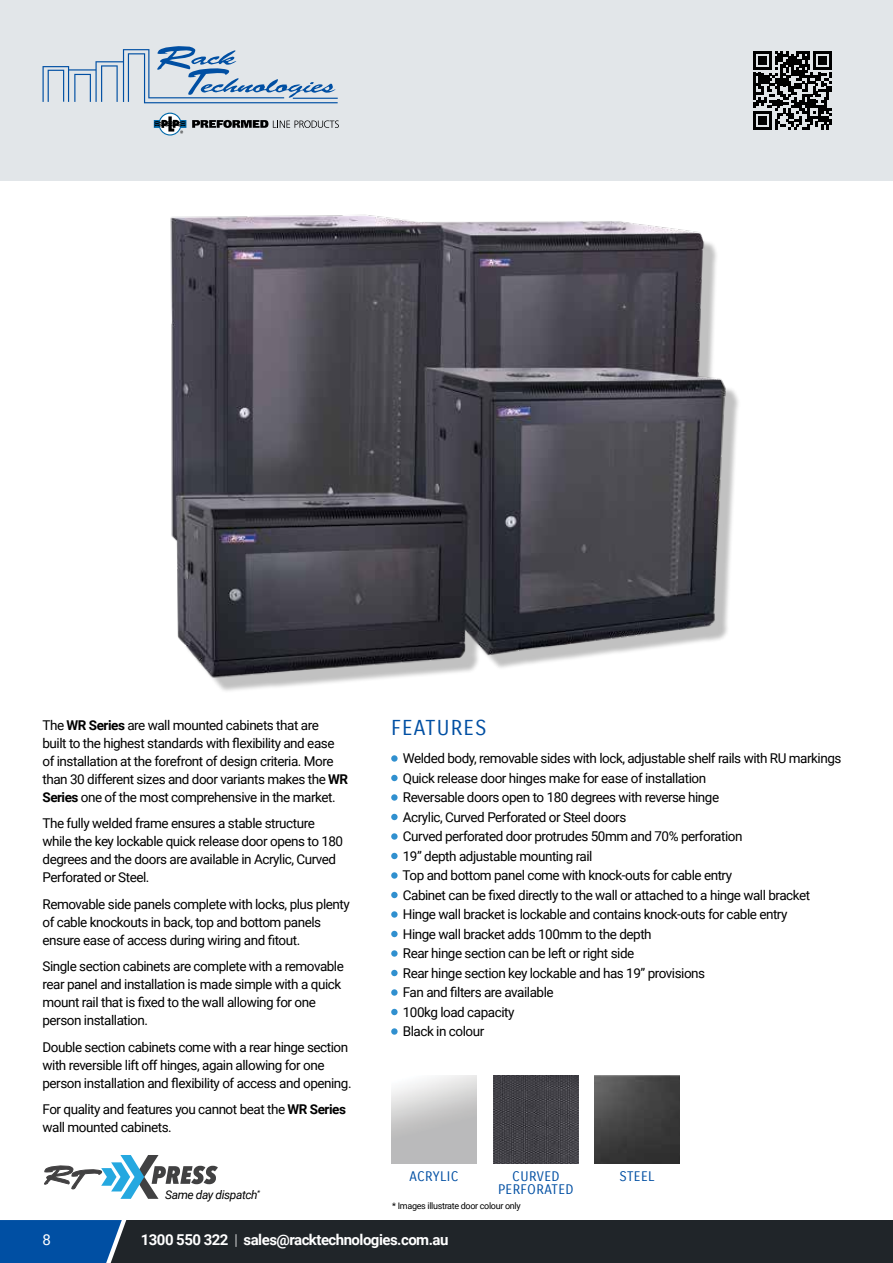
<style>
.page{position:relative;width:893px;height:1263px;background:#fff}
.page>*{position:absolute;margin:0;border:0;box-sizing:border-box;transform-origin:0 0}
.t1{font:21px "Carrois Gothic";letter-spacing:.055em;color:#004fa3}
.t2{font:700 15px "Roboto";letter-spacing:-.035em;color:#fff}
.t3{font:15px "Roboto";color:#fff}
.t4{font:13.5px/18px "Roboto";letter-spacing:-.035em;color:#000}
.t5{font:13.5px/13.5px "Carrois Gothic";letter-spacing:.03em;color:#004fa3;text-align:center}
.t6{font:italic 12px "Roboto";letter-spacing:-.035em;color:#000}
.t7{font:9px "Roboto";letter-spacing:-.035em;color:#000}
.s1{font-weight:700}
.s2{font-weight:300}
</style>
<div class="page">
<div style="left:0;top:1220px;width:893px;height:43px;background:#202529"></div>
<svg style="left:0;top:1220px;width:127px;height:43px;background:#0b529e"></svg>
<div style="left:0;top:0;width:893px;height:181px;background:#e2e6e9"></div>
<svg style="left:154px;top:113px;width:32px;height:23px"></svg>
<svg style="left:192px;top:120px;width:147px;height:8px"></svg>
<svg style="left:43px;top:46px;width:295px;height:57px"></svg>
<svg style="left:391px;top:755px;width:7px;height:7px"></svg>
<div style="left:391px;top:775px;width:7px;height:6px;background:#3090cf;border-radius:50%"></div>
<svg style="left:391px;top:794px;width:7px;height:7px"></svg>
<div style="left:391px;top:814px;width:7px;height:6px;background:#3090cf;border-radius:50%"></div>
<svg style="left:391px;top:833px;width:7px;height:7px"></svg>
<div style="left:391px;top:853px;width:7px;height:6px;background:#3090cf;border-radius:50%"></div>
<svg style="left:391px;top:872px;width:7px;height:7px"></svg>
<div style="left:391px;top:892px;width:7px;height:6px;background:#3090cf;border-radius:50%"></div>
<svg style="left:391px;top:911px;width:7px;height:7px"></svg>
<div style="left:391px;top:931px;width:7px;height:6px;background:#3090cf;border-radius:50%"></div>
<svg style="left:391px;top:950px;width:7px;height:7px"></svg>
<div style="left:391px;top:970px;width:7px;height:6px;background:#3090cf;border-radius:50%"></div>
<svg style="left:391px;top:989px;width:7px;height:7px"></svg>
<div style="left:391px;top:1009px;width:7px;height:6px;background:#3090cf;border-radius:50%"></div>
<svg style="left:391px;top:1028px;width:7px;height:7px"></svg>
<img style="left:170px;top:214px;width:569px;height:477px">
<img style="left:493px;top:1075px;width:85px;height:88px">
<img style="left:594px;top:1075px;width:85px;height:88px">
<svg style="left:44px;top:1155px;width:174px;height:44px"></svg>
<svg style="left:753px;top:51px;width:79px;height:79px"></svg>
<p class="t4" style="left:43px;top:716px;width:307px">The <span class="s1">WR Series</span> are wall mounted cabinets that are<br>built to the highest standards with flexibility and ease of installation at the forefront of design criteria. More than 30 different sizes and door variants makes the <span class="s1">WR Series</span> one of the most comprehensive in the market.</p>
<p class="t4" style="left:43px;top:814px;width:302px">The fully welded frame ensures a stable structure while the key lockable quick release door opens to 180 degrees and the doors are available in Acrylic, Curved Perforated or Steel.</p>
<p class="t4" style="left:43px;top:895px;width:309px">Removable side panels complete with locks, plus plenty of cable knockouts in back, top and bottom panels ensure ease of access during wiring and fitout.</p>
<p class="t4" style="left:43px;top:957px;width:303px">Single section cabinets are complete with a removable rear panel and installation is made simple with a quick mount rail that is fixed to the wall allowing for one person installation.</p>
<p class="t4" style="left:43px;top:1037px;width:311px">Double section cabinets come with a rear hinge section with reversible lift off hinges, again allowing for one person installation and flexibility of access and opening.</p>
<p class="t4" style="left:43px;top:1100px;width:305px">For quality and features you cannot beat the <span class="s1">WR Series </span>wall mounted cabinets.</p>
<p class="t6" style="left:165px;top:1186px;width:97px">Same day dispatch<sup>*</sup></p>
<h1 class="t1" style="left:391px;top:716px;width:97px">FEATURES</h1>
<p class="t4" style="left:403px;top:748px;width:440px;line-height:19.5px">Welded body, removable sides with lock, adjustable shelf rails with RU markings Quick release door hinges make for ease of installation<br>Reversable doors open to 180 degrees with reverse hinge<br>Acrylic, Curved Perforated or Steel doors<br>Curved perforated door protrudes 50mm and 70% perforation<br>19” depth adjustable mounting rail<br>Top and bottom panel come with knock-outs for cable entry<br>Cabinet can be fixed directly to the wall or attached to a hinge wall bracket Hinge wall bracket is lockable and contains knock-outs for cable entry<br>Hinge wall bracket adds 100mm to the depth<br>Rear hinge section can be left or right side<br>Rear hinge section key lockable and has 19” provisions<br>Fan and filters are available<br>100kg load capacity<br>Black in colour</p>
<p class="t5" style="left:409px;top:1169px;width:51px">ACRYLIC</p>
<p class="t5" style="left:498px;top:1169px;width:77px">CURVED<br>PERFORATED</p>
<p class="t5" style="left:619px;top:1169px;width:37px">STEEL</p>
<p class="t7" style="left:392px;top:1199px;width:130px">* Images illustrate door colour only</p>
<p class="t3" style="left:43px;top:1229px;width:10px">8</p>
<p class="t2" style="left:141px;top:1229px;width:309px">1300 550 322 <span class="s2">|</span> sales@racktechnologies.com.au</p>
</div>
